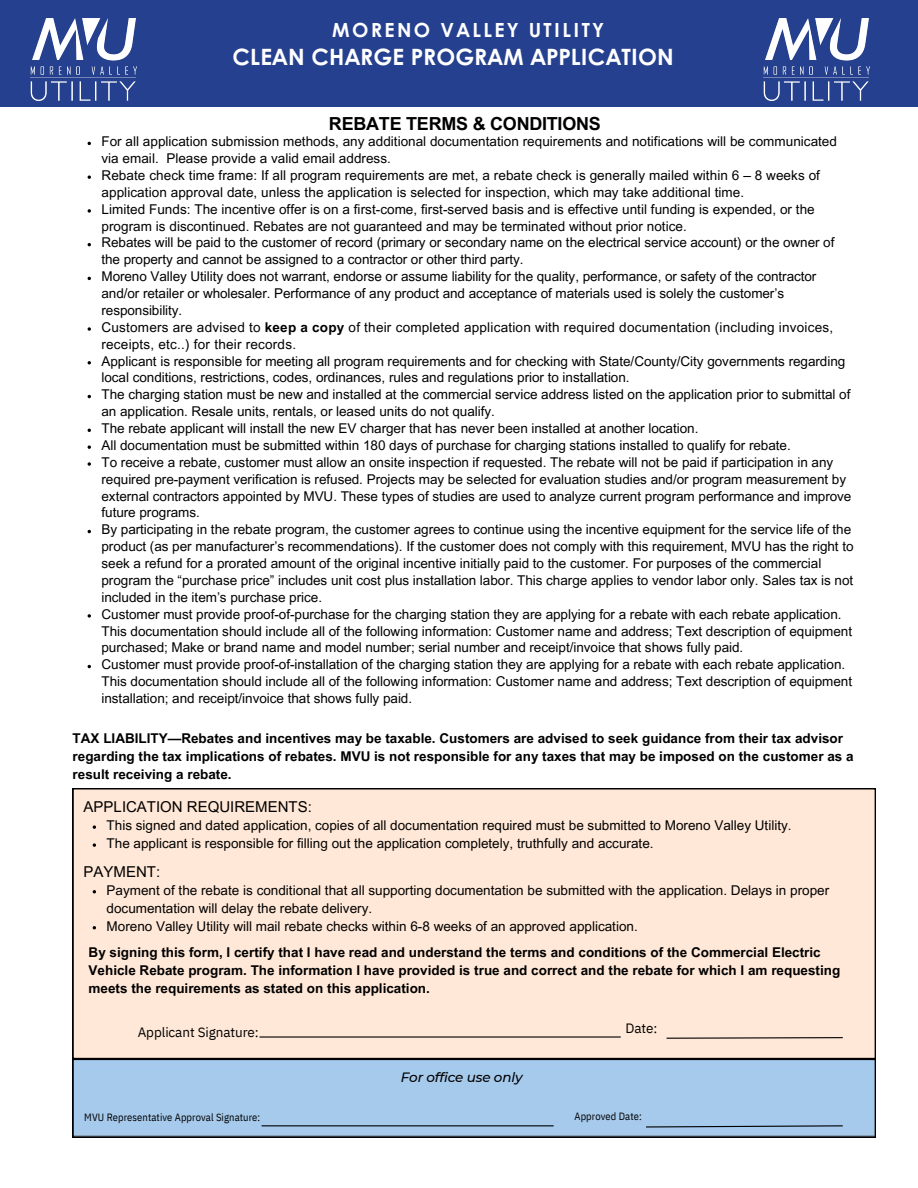
<style>
.page{position:relative;width:918px;height:1188px;background:#fff}
.page>*{position:absolute;margin:0;border:0;box-sizing:border-box;transform-origin:0 0}
.t1{font:700 22.5px "Century Gothic";letter-spacing:.01em;color:#fff}
.t2{font:700 19.5px "Century Gothic";letter-spacing:.125em;color:#fff}
.t3{font:700 18px "Arial MT Pro";letter-spacing:-.015em;color:#000}
.t4{font:15px "Arial MT Pro";color:#000}
.t5{font:13.5px/16.8px "Arial MT Pro";letter-spacing:-.005em;color:#000}
.t6{font:700 13.5px/18px "Arial MT Pro";color:#000}
.t7{font:13.5px/16.8px "Arial MT Pro";letter-spacing:.015em;color:#000}
.t8{font:13.5px "IBM Plex Sans";letter-spacing:-.005em;color:#000}
.t9{font:italic 500 13.5px "Montserrat";letter-spacing:-.01em;color:#000}
.t10{font:10.5px "IBM Plex Sans Cond";letter-spacing:.01em;color:#000}
.s1{font-weight:700}
</style>
<div class="page">
<div style="left:0;top:0;width:918px;height:107px;background:#25408f"></div>
<svg style="left:73px;top:1059px;width:803px;height:79px;background:#9ec0e1"></svg>
<div style="left:73px;top:788px;width:803px;height:271px;background:#ffe8d7"></div>
<svg style="left:93px;top:825px;width:3px;height:4px"></svg>
<svg style="left:93px;top:843px;width:3px;height:4px"></svg>
<hr style="left:260px;top:1036px;width:361px;height:2px;background:#000">
<svg style="left:665px;top:1037px;width:179px;height:2px"></svg>
<svg style="left:88px;top:175px;width:3px;height:4px"></svg>
<svg style="left:88px;top:209px;width:3px;height:4px"></svg>
<svg style="left:88px;top:327px;width:3px;height:4px"></svg>
<svg style="left:88px;top:445px;width:3px;height:4px"></svg>
<svg style="left:88px;top:462px;width:3px;height:4px"></svg>
<svg style="left:88px;top:614px;width:3px;height:4px"></svg>
<img style="left:31px;top:19px;width:106px;height:82px">
<hr style="left:262px;top:1125px;width:292px;height:1px;background:#000">
<svg style="left:645px;top:1125px;width:199px;height:3px"></svg>
<img style="left:764px;top:19px;width:105px;height:82px">
<p class="t2" style="left:332px;top:15px;width:273px">MORENO VALLEY UTILITY</p>
<h6 class="t1" style="left:233px;top:40px;width:443px">CLEAN CHARGE PROGRAM APPLICATION</h6>
<p class="t3" style="left:329px;top:117px;width:273px">REBATE TERMS &amp; CONDITIONS</p>
<p class="t5" style="left:102px;top:135px;width:737px">For all application submission methods, any additional documentation requirements and notifications will be communicated via email. Please provide a valid email address.</p>
<p class="t5" style="left:102px;top:169px;width:720px">Rebate check time frame: If all program requirements are met, a rebate check is generally mailed within 6 – 8 weeks of application approval date, unless the application is selected for inspection, which may take additional time.</p>
<p class="t5" style="left:102px;top:202px;width:715px">Limited Funds: The incentive offer is on a first-come, first-served basis and is effective until funding is expended, or the program is discontinued. Rebates are not guaranteed and may be terminated without prior notice.</p>
<p class="t5" style="left:102px;top:236px;width:734px">Rebates will be paid to the customer of record (primary or secondary name on the electrical service account) or the owner of the property and cannot be assigned to a contractor or other third party.</p>
<p class="t5" style="left:102px;top:270px;width:716px">Moreno Valley Utility does not warrant, endorse or assume liability for the quality, performance, or safety of the contractor and/or retailer or wholesaler. Performance of any product and acceptance of materials used is solely the customer’s responsibility.</p>
<p class="t7" style="left:102px;top:320px;width:733px">Customers are advised to <span class="s1">keep a copy</span> of their completed application with required documentation (including invoices, receipts, etc..) for their records.</p>
<h5 class="t5" style="left:102px;top:354px;width:745px">Applicant is responsible for meeting all program requirements and for checking with State/County/City governments regarding local conditions, restrictions, codes, ordinances, rules and regulations prior to installation.</h5>
<h3 class="t5" style="left:102px;top:388px;width:750px">The charging station must be new and installed at the commercial service address listed on the application prior to submittal of an application. Resale units, rentals, or leased units do not qualify.</h3>
<p class="t5" style="left:102px;top:422px;width:598px">The rebate applicant will install the new EV charger that has never been installed at another location.</p>
<p class="t5" style="left:102px;top:439px;width:691px">All documentation must be submitted within 180 days of purchase for charging stations installed to qualify for rebate.</p>
<h3 class="t5" style="left:102px;top:455px;width:751px">To receive a rebate, customer must allow an onsite inspection if requested. The rebate will not be paid if participation in any required pre-payment verification is refused. Projects may be selected for evaluation studies and/or program measurement by external contractors appointed by MVU. These types of studies are used to analyze current program performance and improve future programs.</h3>
<p class="t5" style="left:102px;top:523px;width:754px">By participating in the rebate program, the customer agrees to continue using the incentive equipment for the service life of the product (as per manufacturer’s recommendations). If the customer does not comply with this requirement, MVU has the right to seek a refund for a prorated amount of the original incentive initially paid to the customer. For purposes of the commercial program the “purchase price” includes unit cost plus installation labor. This charge applies to vendor labor only. Sales tax is not included in the item’s purchase price.</p>
<p class="t5" style="left:102px;top:607px;width:752px">Customer must provide proof-of-purchase for the charging station they are applying for a rebate with each rebate application.<br>This documentation should include all of the following information: Customer name and address; Text description of equipment purchased; Make or brand name and model number; serial number and receipt/invoice that shows fully paid.</p>
<h5 class="t5" style="left:102px;top:658px;width:752px">Customer must provide proof-of-installation of the charging station they are applying for a rebate with each rebate application.<br>This documentation should include all of the following information: Customer name and address; Text description of equipment installation; and receipt/invoice that shows fully paid.</h5>
<h6 class="t6" style="left:73px;top:731px;width:782px">TAX LIABILITY—Rebates and incentives may be taxable. Customers are advised to seek guidance from their tax advisor regarding the tax implications of rebates. MVU is not responsible for any taxes that may be imposed on the customer as a result receiving a rebate.</h6>
<p class="t4" style="left:84px;top:801px;width:230px">APPLICATION REQUIREMENTS:</p>
<p class="t5" style="left:107px;top:818px;width:687px">This signed and dated application, copies of all documentation required must be submitted to Moreno Valley Utility.</p>
<p class="t5" style="left:107px;top:836px;width:548px">The applicant is responsible for filling out the application completely, truthfully and accurate.</p>
<p class="t4" style="left:84px;top:866px;width:78px">PAYMENT:</p>
<p class="t5" style="left:107px;top:883px;width:724px;line-height:18px">Payment of the rebate is conditional that all supporting documentation be submitted with the application. Delays in proper documentation will delay the rebate delivery.</p>
<p class="t5" style="left:107px;top:919px;width:533px">Moreno Valley Utility will mail rebate checks within 6-8 weeks of an approved application.</p>
<h2 class="t6" style="left:89px;top:945px;width:753px">By signing this form, I certify that I have read and understand the terms and conditions of the Commercial Electric<br>Vehicle Rebate program. The information I have provided is true and correct and the rebate for which I am requesting meets the requirements as stated on this application.</h2>
<p class="t8" style="left:138px;top:1023px;width:123px">Applicant Signature:</p>
<h1 class="t9" style="left:401px;top:1069px;width:123px">For office use only</h1>
<p class="t8" style="left:626px;top:1020px;width:33px">Date:</p>
<p class="t10" style="left:84px;top:1110px;width:177px">MVU Representative Approval Signature:</p>
<h2 class="t10" style="left:575px;top:1109px;width:69px">Approved Date:</h2>
</div>
